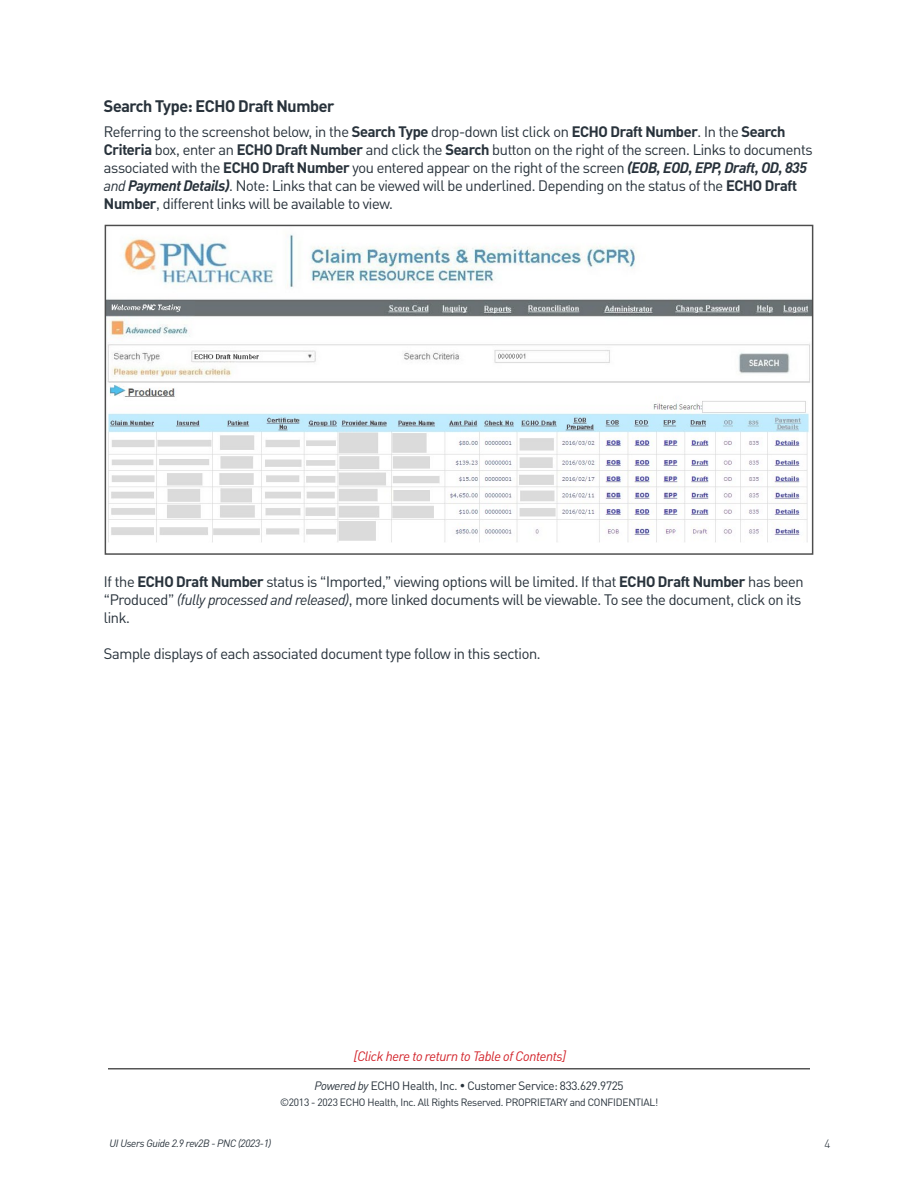
<style>
.page{position:relative;width:918px;height:1188px;background:#fff}
.page>*{position:absolute;margin:0;border:0;box-sizing:border-box;transform-origin:0 0}
.Subheading_1{font:700 16.5px "PNC Brand";letter-spacing:-.02em;color:#28323b}
.t1{font:15px/18px "PNC Brand";letter-spacing:-.02em;color:#28323b}
.t2{font:italic 13.5px "PNC Brand";letter-spacing:-.02em;color:#d2232a}
.t3{font:12px "PNC Brand";letter-spacing:-.02em;color:#28323b}
.t4{font:300 12px "PNC Brand";color:#28323b}
.t5{font:10.5px "PNC Brand";letter-spacing:-.02em;color:#28323b}
.t6{font:italic 10.5px "PNC Brand";letter-spacing:-.02em;color:#28323b}
.s1{font-weight:700}
.s2{font-weight:700;font-style:italic}
.s3{font-style:italic}
</style>
<div class="page">
<hr style="left:108px;top:1068px;width:702px;height:1px;background:#000">
<img style="left:107px;top:234px;width:704px;height:309px">
<p class="Subheading_1" style="left:104px;top:95px;width:232px">Search Type: ECHO Draft Number</p>
<p class="t1" style="left:104px;top:122px;width:710px">Referring to the screenshot below, in the <span class="s1">Search Type</span> drop-down list click on <span class="s1">ECHO Draft Number</span>. In the <span class="s1">Search Criteria</span> box, enter an <span class="s1">ECHO Draft Number</span> and click the <span class="s1">Search</span> button on the right of the screen. Links to documents associated with the <span class="s1">ECHO Draft Number</span> you entered appear on the right of the screen <span class="s2">(EOB, EOD, EPP, Draft, OD, 835 </span><span class="s3">and</span> <span class="s2">Payment Details)</span>. Note: Links that can be viewed will be underlined. Depending on the status of the <span class="s1">ECHO Draft Number</span>, different links will be available to view.</p>
<p class="t1" style="left:104px;top:572px;width:701px">If the <span class="s1">ECHO Draft Number</span> status is “Imported,” viewing options will be limited. If that <span class="s1">ECHO Draft Number</span> has been “Produced” <span class="s3">(fully processed and released)</span>, more linked documents will be viewable. To see the document, click on its link.</p>
<p class="t1" style="left:104px;top:644px;width:438px">Sample displays of each associated document type follow in this section.</p>
<p class="t2" style="left:354px;top:1048px;width:214px">[Click here to return to Table of Contents]</p>
<p class="t3" style="left:315px;top:1078px;width:310px"><span class="s3">Powered by</span> ECHO Health, Inc. • Customer Service: 833.629.9725</p>
<p class="t5" style="left:280px;top:1096px;width:380px">©2013 - 2023 ECHO Health, Inc. All Rights Reserved. PROPRIETARY and CONFIDENTIAL!</p>
<p class="t6" style="left:110px;top:1136px;width:163px">UI Users Guide 2.9 rev2B - PNC (2023-1)</p>
<p class="t4" style="left:825px;top:1136px;width:7px">4</p>
</div>
